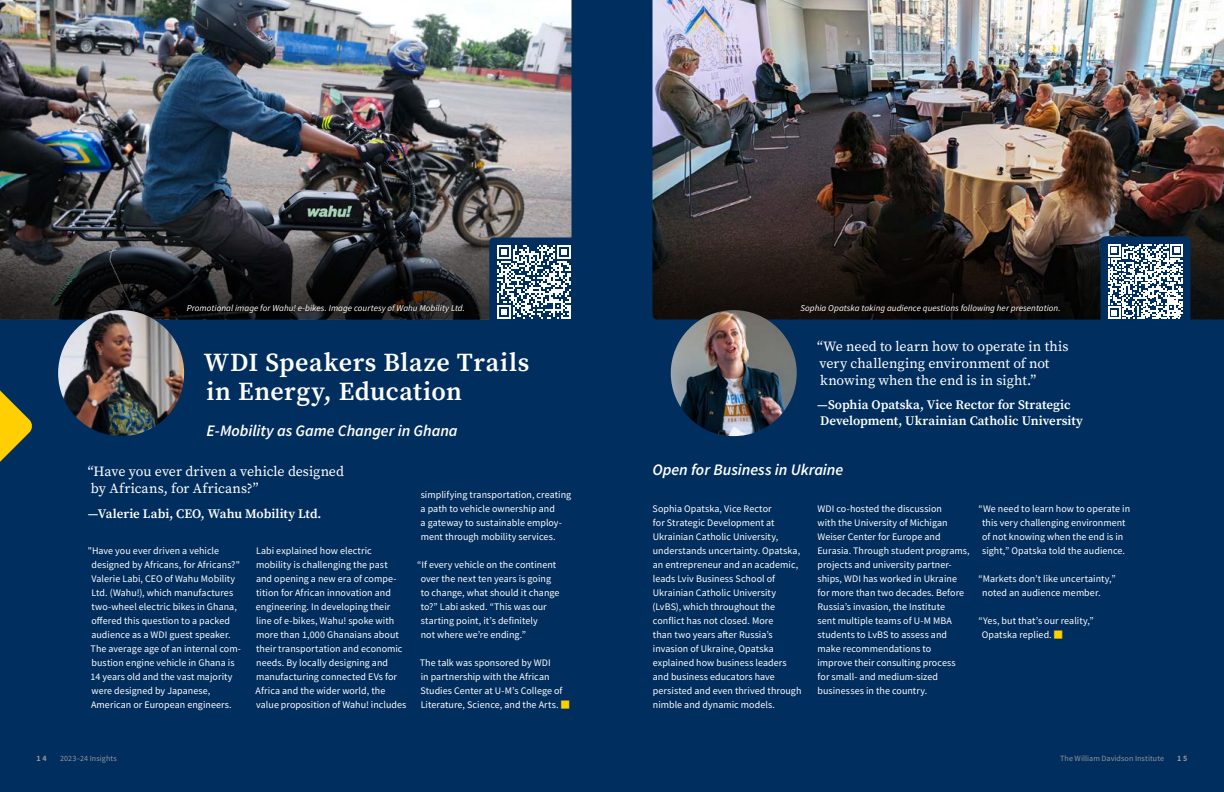
<style>
.page{position:relative;width:1224px;height:792px;background:#002e5e}
.page>*{position:absolute;margin:0;border:0;box-sizing:border-box;transform-origin:0 0}
.t1{font:600 26px/29px "Source Serif Pro";letter-spacing:.02em;color:#fff}
.t2{font:italic 600 16px "Source Sans Pro";letter-spacing:-.005em;color:#fff}
.t3{font:14px/17px "Source Serif Pro";color:#fff}
.t4{font:600 13px/15.6px "Source Serif Pro";color:#fff}
.t5{font:10px/14px "Source Sans Pro";letter-spacing:.005em;color:#fff}
.t6{font:italic 9px "Source Sans Pro";letter-spacing:.005em;color:#fff}
.t7{font:8px "Source Sans Pro";letter-spacing:.01em;color:#939598}
.t8{font:700 8px "Source Sans Pro";color:#939598}
.s1{color:#ffcf01}
</style>
<div class="page">
<img style="left:0;top:0;width:572px;height:234px">
<img style="left:652px;top:0;width:572px;height:234px">
<svg style="left:0;top:381px;width:33px;height:90px"></svg>
<svg style="left:0;top:234px;width:572px;height:86px"></svg>
<svg style="left:652px;top:234px;width:572px;height:86px"></svg>
<img style="left:58px;top:310px;width:126px;height:126px;border-radius:63px">
<img style="left:671px;top:310px;width:126px;height:126px;border-radius:63px">
<div style="left:1100px;top:236px;width:90px;height:90px;background:#002e5e;border-radius:4px"></div>
<svg style="left:1108px;top:244px;width:75px;height:75px"></svg>
<div style="left:489px;top:238px;width:90px;height:90px;background:#002e5e;border-radius:4px"></div>
<svg style="left:497px;top:246px;width:74px;height:73px"></svg>
<p class="t6" style="left:187px;top:302px;width:280px">Promotional image for Wahu! e-bikes. Image courtesy of Wahu Mobility Ltd.</p>
<p class="t6" style="left:801px;top:302px;width:262px">Sophia Opatska taking audience questions following her presentation.</p>
<h1 class="t1" style="left:204px;top:347px;width:327px">WDI Speakers Blaze Trails in Energy, Education</h1>
<h2 class="t2" style="left:207px;top:420px;width:253px">E-Mobility as Game Changer in Ghana</h2>
<h3 class="t3" style="left:88px;top:463px;width:258px">“Have you ever driven a vehicle designed by Africans, for Africans?”</h3>
<h3 class="t4" style="left:88px;top:505px;width:235px">—Valerie Labi, CEO, Wahu Mobility Ltd.</h3>
<p class="t5" style="left:88px;top:544px;width:155px">"Have you ever driven a vehicle designed by Africans, for Africans?" Valerie Labi, CEO of Wahu Mobility Ltd. (Wahu!), which manufactures two-wheel electric bikes in Ghana, offered this question to a packed audience as a WDI guest speaker.<br>The average age of an internal com&shy;bustion engine vehicle in Ghana is 14 years old and the vast majority were designed by Japanese, American or European engineers.</p>
<p class="t5" style="left:256px;top:544px;width:152px">Labi explained how electric mobility is challenging the past<br>and opening a new era of compe&shy;tition for African innovation and engineering. In developing their line of e-bikes, Wahu! spoke with more than 1,000 Ghanaians about their transportation and economic needs. By locally designing and manufacturing connected EVs for<br>Africa and the wider world, the value proposition of Wahu! includes</p>
<p class="t5" style="left:421px;top:488px;width:152px">simplifying transportation, creating a path to vehicle ownership and<br>a gateway to sustainable employ&shy;ment through mobility services.</p>
<p class="t5" style="left:421px;top:558px;width:140px;text-indent:-4px">“If every vehicle on the continent over the next ten years is going to change, what should it change to?” Labi asked. “This was our starting point, it’s definitely<br>not where we’re ending.”</p>
<p class="t5" style="left:420px;top:656px;width:151px">The talk was sponsored by WDI<br>in partnership with the African<br>Studies Center at U-M’s College of<br>Literature, Science, and the Arts. <span class="s1">■</span></p>
<h3 class="t3" style="left:817px;top:338px;width:253px">“We need to learn how to operate in this very challenging environment of not knowing when the end is in sight.”</h3>
<h3 class="t4" style="left:817px;top:397px;width:267px">—Sophia Opatska, Vice Rector for Strategic<br>Development, Ukrainian Catholic University</h3>
<h2 class="t2" style="left:652px;top:459px;width:192px">Open for Business in Ukraine</h2>
<p class="t5" style="left:652px;top:502px;width:151px">Sophia Opatska, Vice Rector<br>for Strategic Development at<br>Ukrainian Catholic University, understands uncertainty. Opatska, an entrepreneur and an academic, leads Lviv Business School of<br>Ukrainian Catholic University (LvBS), which throughout the conflict has not closed. More<br>than two years after Russia’s invasion of Ukraine, Opatska explained how business leaders and business educators have persisted and even thrived through nimble and dynamic models.</p>
<p class="t5" style="left:817px;top:502px;width:154px">WDI co-hosted the discussion<br>with the University of Michigan<br>Weiser Center for Europe and<br>Eurasia. Through student programs, projects and university partner&shy;ships, WDI has worked in Ukraine for more than two decades. Before<br>Russia’s invasion, the Institute<br>sent multiple teams of U-M MBA students to LvBS to assess and make recommendations to<br>improve their consulting process for small- and medium-sized businesses in the country.</p>
<p class="t5" style="left:979px;top:502px;width:153px;text-align:center">“We need to learn how to operate in this very challenging environment of not knowing when the end is in sight,” Opatska told the audience.</p>
<p class="t5" style="left:982px;top:572px;width:135px;text-indent:-4px">“Markets don’t like uncertainty,” noted an audience member.</p>
<p class="t5" style="left:982px;top:614px;width:113px;text-indent:-3px">“Yes, but that’s our reality,”<br>Opatska replied. <span class="s1">■</span></p>
<p class="t8" style="left:36px;top:753px;width:12px">14</p>
<p class="t7" style="left:60px;top:753px;width:58px">2023–24 Insights</p>
<p class="t7" style="left:1060px;top:753px;width:105px">The William Davidson Institute</p>
<p class="t8" style="left:1177px;top:753px;width:12px">15</p>
</div>
